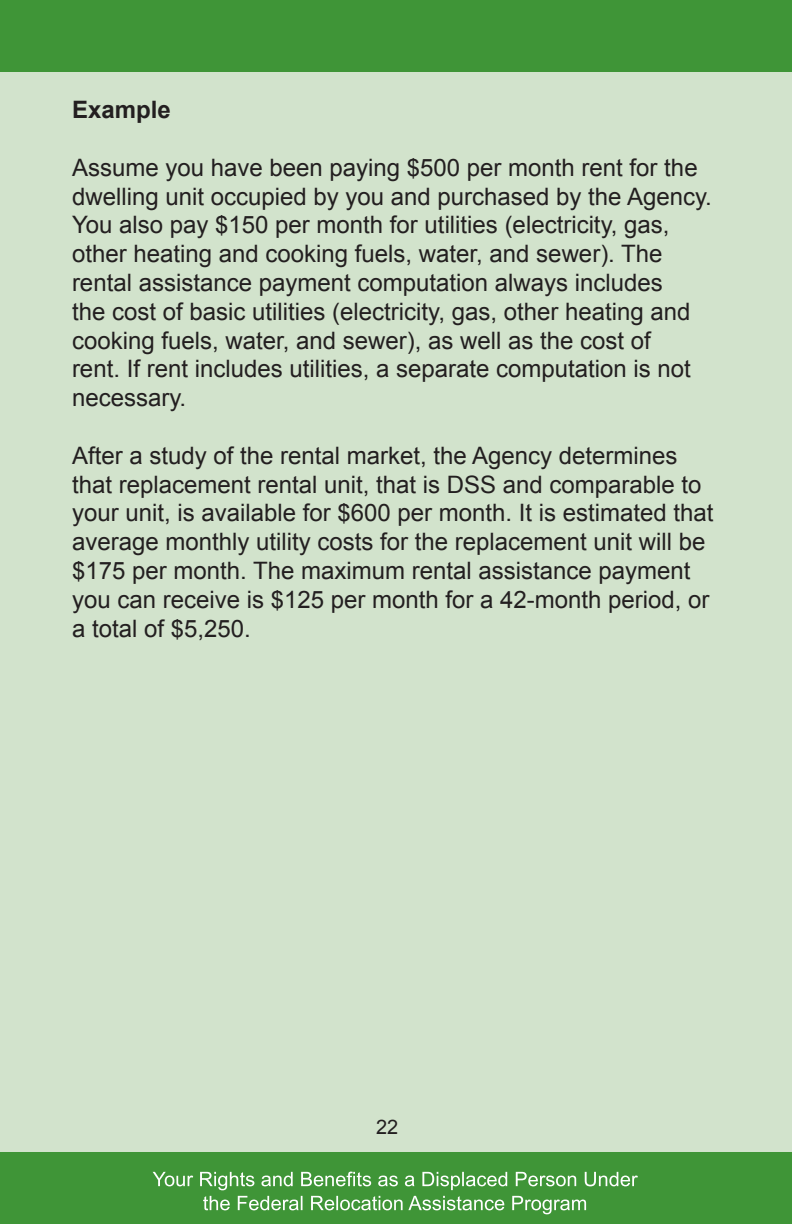
<style>
.page{position:relative;width:792px;height:1224px;background:#fff}
.page>*{position:absolute;margin:0;border:0;box-sizing:border-box;transform-origin:0 0}
.t1{font:24px/28.8px "Arial";color:#231f20}
.t2{font:700 24px "Arial";color:#231f20}
.t3{font:20px/24px "Arial";color:#fff;text-align:center}
.t4{font:20px "Arial";color:#231f20}
</style>
<div class="page">
<div style="left:0;top:72px;width:792px;height:1080px;background:#d2e3cc"></div>
<div style="left:0;top:1152px;width:792px;height:72px;background:#3f9537"></div>
<div style="left:0;top:0;width:792px;height:72px;background:#3f9537"></div>
<p class="t2" style="left:72px;top:94px;width:100px">Example</p>
<p class="t1" style="left:72px;top:153px;width:641px">Assume you have been paying $500 per month rent for the dwelling unit occupied by you and purchased by the Agency.<br>You also pay $150 per month for utilities (electricity, gas, other heating and cooking fuels, water, and sewer). The rental assistance payment computation always includes<br>the cost of basic utilities (electricity, gas, other heating and cooking fuels, water, and sewer), as well as the cost of<br>rent. If rent includes utilities, a separate computation is not necessary.</p>
<p class="t1" style="left:72px;top:441px;width:643px">After a study of the rental market, the Agency determines that replacement rental unit, that is DSS and comparable to your unit, is available for $600 per month. It is estimated that average monthly utility costs for the replacement unit will be $175 per month. The maximum rental assistance payment you can receive is $125 per month for a 42-month period, or a total of $5,250.</p>
<p class="t4" style="left:376px;top:1114px;width:24px">22</p>
<p class="t3" style="left:153px;top:1167px;width:487px">Your Rights and Benefits as a Displaced Person Under the Federal Relocation Assistance Program</p>
</div>
